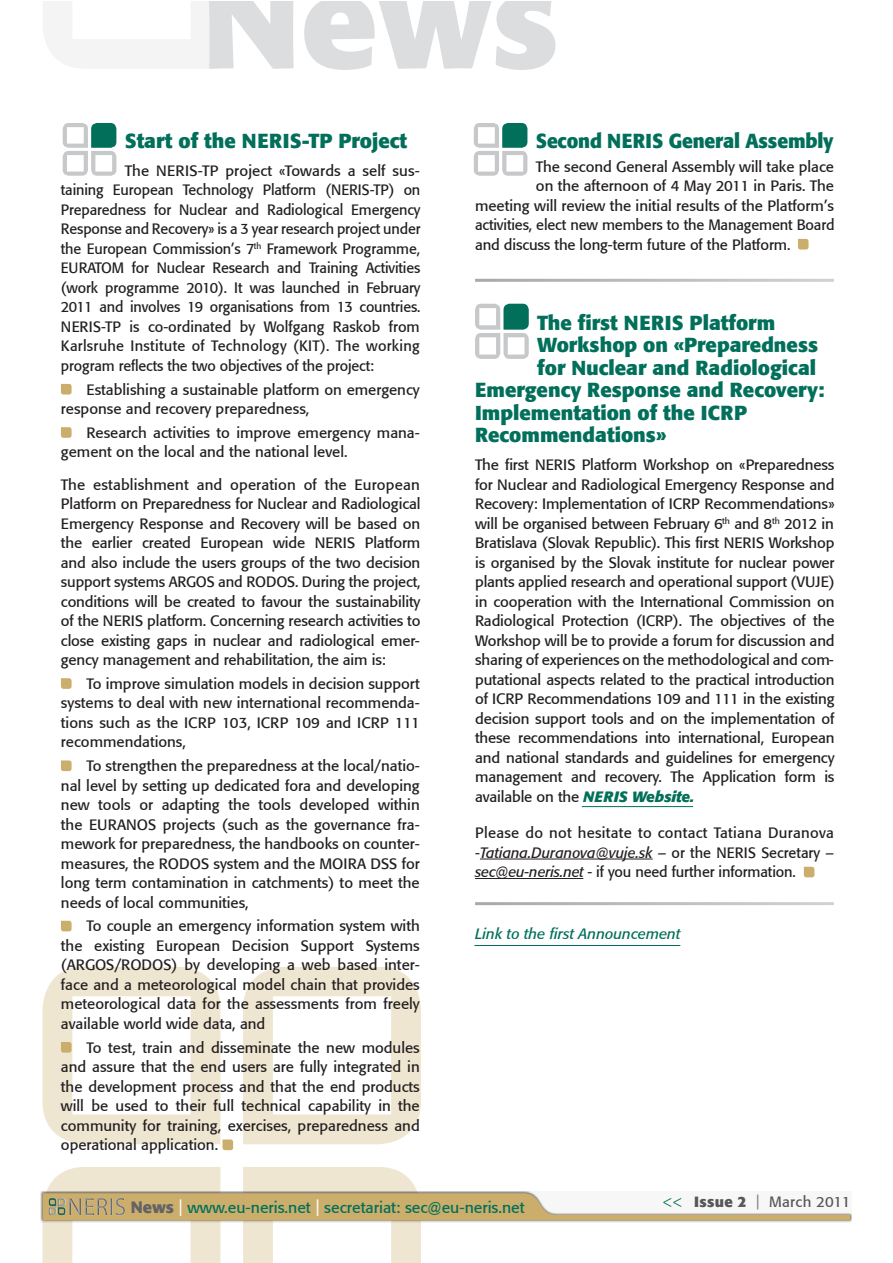
<style>
.page{position:relative;width:893px;height:1263px;background:#fff}
.page>*{position:absolute;margin:0;border:0;box-sizing:border-box;transform-origin:0 0}
.t1{font:700 20.25px "Formata";color:#016f5a}
.t2{font:700 20.25px "Formata";color:#016f5a;scale:.95 1}
.t3{font:15.75px "Formata";color:#016f5a}
.t4{font:15px/19.5px "Formata";color:#231f20;text-align:justify}
.t5{font:italic 15px "Formata";color:#016f5a}
.t6{font:14.85px "Formata";letter-spacing:.02em;color:#57585a}
.s1{font-weight:700;font-style:italic;color:#016f5a}
.s2{font-style:italic}
.s3{font-weight:700;font-size:16.5px;color:#636366}
.s4{font-size:16.5px;color:#fff}
.s5{font-family:"Minion Pro";font-size:18px;color:#016f5a}
.s6{font-weight:700}
.s7{color:#867f7c}
</style>
<div class="page">
<svg style="left:43px;top:1px;width:512px;height:69px"></svg>
<svg style="left:243px;top:967px;width:178px;height:177px"></svg>
<svg style="left:43px;top:1167px;width:807px;height:96px"></svg>
<img style="left:47px;top:1196px;width:79px;height:20px">
<svg style="left:61px;top:384px;width:11px;height:11px"></svg>
<svg style="left:61px;top:427px;width:11px;height:11px"></svg>
<svg style="left:61px;top:678px;width:11px;height:11px"></svg>
<svg style="left:61px;top:760px;width:11px;height:11px"></svg>
<svg style="left:61px;top:921px;width:11px;height:10px"></svg>
<svg style="left:43px;top:967px;width:190px;height:183px"></svg>
<hr style="left:480px;top:859px;width:173px;height:1px;background:#231f20">
<hr style="left:475px;top:878px;width:108px;height:1px;background:#231f20">
<svg style="left:798px;top:239px;width:11px;height:10px"></svg>
<svg style="left:804px;top:867px;width:10px;height:10px"></svg>
<svg style="left:63px;top:123px;width:53px;height:53px"></svg>
<svg style="left:474px;top:123px;width:53px;height:53px"></svg>
<svg style="left:475px;top:304px;width:54px;height:55px"></svg>
<hr style="left:582px;top:806px;width:111px;height:1px;background:#016f5a">
<hr style="left:474px;top:945px;width:206px;height:1px;background:#016f5a">
<h1 class="t1" style="left:125px;top:132px;width:284px">Start of the NERIS-TP Project</h1>
<p class="t4" style="left:61px;top:162px;width:361px;text-indent:64px">The NERIS-TP project «Towards a self sus&shy;taining European Technology Platform (NERIS-TP) on Preparedness for Nuclear and Radiological Emergency Response and Recovery» is a 3 year research project under the European Commission’s 7<sup>th</sup> Framework Programme, EURATOM for Nuclear Research and Training Activities (work programme 2010). It was launched in February 2011 and involves 19 organisations from 13 countries.<br>NERIS-TP is co-ordinated by Wolfgang Raskob from Karlsruhe Institute of Technology (KIT). The working program reflects the two objectives of the project:</p>
<p class="t4" style="left:61px;top:381px;width:360px;text-indent:26px">Establishing a sustainable platform on emergency response and recovery preparedness,</p>
<p class="t4" style="left:61px;top:424px;width:360px;text-indent:26px">Research activities to improve emergency mana&shy;gement on the local and the national level.</p>
<p class="t4" style="left:61px;top:476px;width:361px">The establishment and operation of the European Platform on Preparedness for Nuclear and Radiological Emergency Response and Recovery will be based on the earlier created European wide NERIS Platform and also include the users groups of the two decision support systems ARGOS and RODOS. During the project, conditions will be created to favour the sustainability of the NERIS platform. Concerning research activities to close existing gaps in nuclear and radiological emer&shy;gency management and rehabilitation, the aim is:</p>
<p class="t4" style="left:61px;top:675px;width:360px;text-indent:26px">To improve simulation models in decision support systems to deal with new international recommenda&shy;tions such as the ICRP 103, ICRP 109 and ICRP 111 recommendations,</p>
<p class="t4" style="left:61px;top:757px;width:360px;text-indent:26px">To strengthen the preparedness at the local/natio&shy;nal level by setting up dedicated fora and developing new tools or adapting the tools developed within the EURANOS projects (such as the governance fra&shy;mework for preparedness, the handbooks on counter&shy;measures, the RODOS system and the MOIRA DSS for long term contamination in catchments) to meet the needs of local communities,</p>
<p class="t4" style="left:61px;top:917px;width:360px;text-indent:26px">To couple an emergency information system with the existing European Decision Support Systems (ARGOS/RODOS) by developing a web based inter&shy;face and a meteorological model chain that provides meteorological data for the assessments from freely available world wide data, and</p>
<p class="t4" style="left:61px;top:1039px;width:360px;text-indent:26px">To test, train and disseminate the new modules and assure that the end users are fully integrated in the development process and that the end products will be used to their full technical capability in the community for training, exercises, preparedness and operational application.</p>
<h1 class="t2" style="left:536px;top:132px;width:315px">Second NERIS General Assembly</h1>
<p class="t4" style="left:536px;top:158px;width:300px">The second General Assembly will take place</p>
<p class="t4" style="left:536px;top:177px;width:299px">on the afternoon of 4 May 2011 in Paris. The</p>
<p class="t4" style="left:475px;top:197px;width:360px">meeting will review the initial results of the Platform’s</p>
<p class="t4" style="left:475px;top:216px;width:361px">activities, elect new members to the Management Board</p>
<p class="t4" style="left:475px;top:236px;width:317px">and discuss the long-term future of the Platform.</p>
<h1 class="t1" style="left:537px;top:314px;width:240px">The first NERIS Platform</h1>
<h1 class="t1" style="left:537px;top:336px;width:282px">Workshop on «Preparedness</h1>
<h1 class="t1" style="left:537px;top:359px;width:280px">for Nuclear and Radiological</h1>
<h1 class="t1" style="left:475px;top:381px;width:351px">Emergency Response and Recovery:</h1>
<h1 class="t1" style="left:475px;top:404px;width:274px">Implementation of the ICRP</h1>
<h1 class="t1" style="left:475px;top:426px;width:193px">Recommendations»</h1>
<p class="t4" style="left:475px;top:456px;width:361px">The first NERIS Platform Workshop on «Preparedness for Nuclear and Radiological Emergency Response and Recovery: Implementation of ICRP Recommendations» will be organised between February 6<sup>th</sup> and 8<sup>th</sup> 2012 in Bratislava (Slovak Republic). This first NERIS Workshop is organised by the Slovak institute for nuclear power plants applied research and operational support (VUJE) in cooperation with the International Commission on Radiological Protection (ICRP). The objectives of the Workshop will be to provide a forum for discussion and sharing of experiences on the methodological and com&shy;putational aspects related to the practical introduction of ICRP Recommendations 109 and 111 in the existing decision support tools and on the implementation of these recommendations into international, European and national standards and guidelines for emergency management and recovery. The Application form is available on the <span class="s1">NERIS Website.</span></p>
<p class="t4" style="left:475px;top:824px;width:360px">Please do not hesitate to contact Tatiana Duranova -<span class="s2">Tatiana.Duranova@vuje.sk</span> – or the NERIS Secretary – <span class="s2">sec@eu-neris.net</span> - if you need further information.</p>
<p class="t5" style="left:475px;top:927px;width:207px">Link to the first Announcement</p>
<p class="t3" style="left:131px;top:1200px;width:395px"><span class="s3">News</span> <span class="s4">|</span> www.eu-neris.net <span class="s4">|</span> secretariat: sec@eu-neris.net</p>
<p class="t6" style="left:663px;top:1195px;width:189px"><span class="s5">&lt;&lt;</span> <span class="s6">Issue 2</span> <span class="s7">|</span> March 2011</p>
</div>
